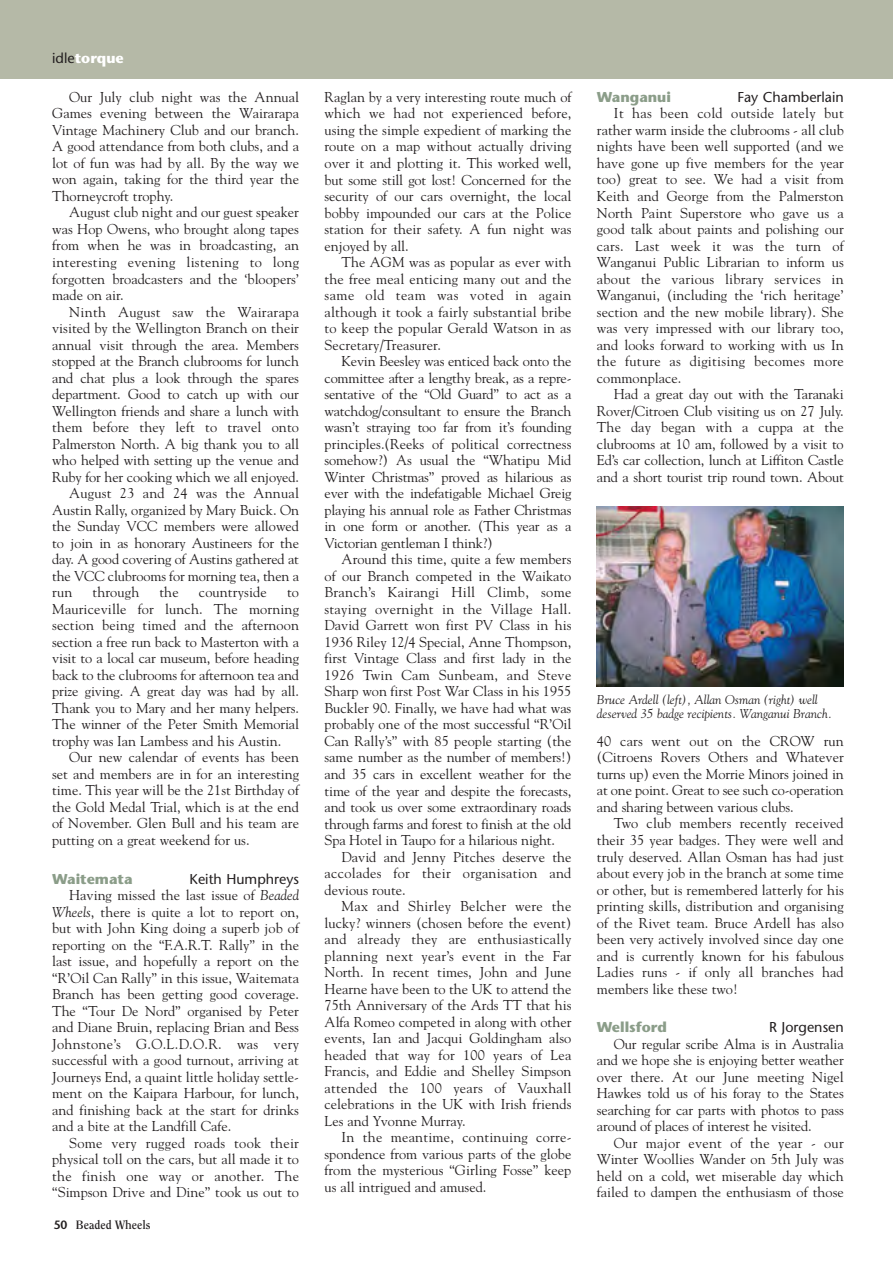
<style>
.page{position:relative;width:893px;height:1265px;background:#fff}
.page>*{position:absolute;margin:0;border:0;box-sizing:border-box;transform-origin:0 0}
.t1{font:14.25px/16.5px "Goudy";color:#231f20;text-align:justify}
.t2{font:14.25px "Stone Sans";color:#231f20}
.t3{font:14.25px "Goudy";letter-spacing:.02em;color:#231f20}
.t4{font:700 14.25px "Stone Sans";color:#8b9d89}
.t5{font:700 14.25px "Stone Sans";color:#fff}
.t6{font:italic 12.75px/14.2px "Goudy";color:#231f20}
.t7{font:700 12px "Clearface";color:#231f20}
.s1{font-weight:400;color:#231f20}
.s2{font-style:italic}
.s3{font-family:"Stone Sans";font-weight:600}
</style>
<div class="page">
<div style="left:0;top:0;width:892px;height:79px;background:#b5b9a7"></div>
<img style="left:596px;top:506px;width:247px;height:180px">
<p class="t5" style="left:52px;top:53px;width:73px"><span class="s1">idle</span>torque</p>
<p class="t1" style="left:52px;top:90px;width:248px;text-indent:17px">Our July club night was the Annual Games evening between the Wairarapa Vintage Machinery Club and our branch.<br>A good attendance from both clubs, and a lot of fun was had by all. By the way we won again, taking for the third year the Thorneycroft trophy.</p>
<p class="t1" style="left:52px;top:205px;width:248px;text-indent:17px">August club night and our guest speaker was Hop Owens, who brought along tapes from when he was in broadcasting, an interesting evening listening to long forgotten broadcasters and the ‘bloopers’ made on air.</p>
<p class="t3" style="left:69px;top:306px;width:231px">Ninth August saw the Wairarapa</p>
<p class="t1" style="left:52px;top:321px;width:248px">visited by the Wellington Branch on their</p>
<p class="t1" style="left:52px;top:337px;width:248px">annual visit through the area. Members</p>
<p class="t1" style="left:52px;top:354px;width:248px">stopped at the Branch clubrooms for lunch</p>
<p class="t1" style="left:52px;top:370px;width:248px">and chat plus a look through the spares</p>
<p class="t1" style="left:52px;top:387px;width:248px">department. Good to catch up with our</p>
<p class="t1" style="left:52px;top:403px;width:248px">Wellington friends and share a lunch with</p>
<p class="t1" style="left:52px;top:420px;width:248px">them before they left to travel onto</p>
<p class="t1" style="left:52px;top:436px;width:248px">Palmerston North. A big thank you to all</p>
<p class="t1" style="left:52px;top:453px;width:248px">who helped with setting up the venue and</p>
<p class="t1" style="left:52px;top:469px;width:248px">Ruby for her cooking which we all enjoyed.</p>
<p class="t1" style="left:69px;top:486px;width:231px">August 23 and 24 was the Annual</p>
<p class="t1" style="left:52px;top:502px;width:248px">Austin Rally, organized by Mary Buick. On</p>
<p class="t1" style="left:52px;top:519px;width:248px">the Sunday VCC members were allowed</p>
<p class="t1" style="left:52px;top:535px;width:248px">to join in as honorary Austineers for the</p>
<p class="t1" style="left:52px;top:552px;width:248px">day. A good covering of Austins gathered at</p>
<p class="t1" style="left:52px;top:568px;width:248px">the VCC clubrooms for morning tea, then a</p>
<p class="t1" style="left:52px;top:585px;width:22px">run</p>
<p class="t1" style="left:92px;top:585px;width:48px">through</p>
<p class="t1" style="left:159px;top:585px;width:21px">the</p>
<p class="t1" style="left:199px;top:585px;width:69px">countryside</p>
<p class="t1" style="left:52px;top:585px;width:248px;text-indent:235px">to Mauriceville for lunch. The morning section being timed and the afternoon section a free run back to Masterton with a visit to a local car museum, before heading back to the clubrooms for afternoon tea and prize giving. A great day was had by all.<br>Thank you to Mary and her many helpers.<br>The winner of the Peter Smith Memorial trophy was Ian Lambess and his Austin.</p>
<p class="t1" style="left:52px;top:750px;width:248px;text-indent:17px">Our new calendar of events has been set and members are in for an interesting time. This year will be the 21st Birthday of the Gold Medal Trial, which is at the end of November. Glen Bull and his team are putting on a great weekend for us.</p>
<p class="t4" style="left:52px;top:872px;width:82px">Waitemata</p>
<p class="t2" style="left:189px;top:872px;width:111px">Keith Humphreys</p>
<p class="t1" style="left:52px;top:887px;width:248px;text-indent:17px">Having missed the last issue of <span class="s2">Beaded Wheels</span>, there is quite a lot to report on, but with John King doing a superb job of reporting on the “F.A.R.T. Rally” in the last issue, and hopefully a report on the “R’Oil Can Rally” in this issue, Waitemata Branch has been getting good coverage.<br>The “Tour De Nord” organised by Peter and Diane Bruin, replacing Brian and Bess Johnstone’s G.O.L.D.O.R. was very successful with a good turnout, arriving at Journeys End, a quaint little holiday settle&shy;ment on the Kaipara Harbour, for lunch, and finishing back at the start for drinks and a bite at the Landfill Cafe.</p>
<p class="t1" style="left:52px;top:1135px;width:248px;text-indent:17px">Some very rugged roads took their physical toll on the cars, but all made it to the finish one way or another. The “Simpson Drive and Dine” took us out to</p>
<p class="t7" style="left:54px;top:1219px;width:98px"><span class="s3">50</span> Beaded Wheels</p>
<p class="t1" style="left:324px;top:90px;width:248px">Raglan by a very interesting route much of which we had not experienced before, using the simple expedient of marking the route on a map without actually driving over it and plotting it. This worked well, but some still got lost! Concerned for the security of our cars overnight, the local bobby impounded our cars at the Police station for their safety. A fun night was enjoyed by all.</p>
<p class="t1" style="left:324px;top:255px;width:248px;text-indent:17px">The AGM was as popular as ever with the free meal enticing many out and the same old team was voted in again although it took a fairly substantial bribe to keep the popular Gerald Watson in as Secretary/Treasurer.</p>
<p class="t1" style="left:324px;top:354px;width:248px;text-indent:17px">Kevin Beesley was enticed back onto the committee after a lengthy break, as a repre&shy;sentative of the “Old Guard” to act as a watchdog/consultant to ensure the Branch wasn’t straying too far from it’s founding principles.(Reeks of political correctness somehow?) As usual the “Whatipu Mid Winter Christmas” proved as hilarious as ever with the indefatigable Michael Greig playing his annual role as Father Christmas in one form or another. (This year as a Victorian gentleman I think?)</p>
<p class="t1" style="left:324px;top:552px;width:248px;text-indent:17px">Around this time, quite a few members of our Branch competed in the Waikato Branch’s Kairangi Hill Climb, some staying overnight in the Village Hall.<br>David Garrett won first PV Class in his 1936 Riley 12/4 Special, Anne Thompson, first Vintage Class and first lady in the 1926 Twin Cam Sunbeam, and Steve Sharp won first Post War Class in his 1955<br>Buckler 90. Finally, we have had what was probably one of the most successful “R’Oil Can Rally’s” with 85 people starting (the same number as the number of members!) and 35 cars in excellent weather for the time of the year and despite the forecasts, and took us over some extraordinary roads through farms and forest to finish at the old Spa Hotel in Taupo for a hilarious night.</p>
<p class="t1" style="left:324px;top:849px;width:248px;text-indent:17px">David and Jenny Pitches deserve the accolades for their organisation and devious route.</p>
<p class="t1" style="left:324px;top:898px;width:248px;text-indent:17px">Max and Shirley Belcher were the lucky? winners (chosen before the event) and already they are enthusiastically planning next year’s event in the Far North. In recent times, John and June Hearne have been to the UK to attend the 75th Anniversary of the Ards TT that his Alfa Romeo competed in along with other events, Ian and Jacqui Goldingham also headed that way for 100 years of Lea Francis, and Eddie and Shelley Simpson attended the 100 years of Vauxhall celebrations in the UK with Irish friends Les and Yvonne Murray.</p>
<p class="t1" style="left:324px;top:1129px;width:248px;text-indent:17px">In the meantime, continuing corre&shy;spondence from various parts of the globe from the mysterious “Girling Fosse” keep us all intrigued and amused.</p>
<p class="t4" style="left:596px;top:91px;width:76px">Wanganui</p>
<p class="t2" style="left:737px;top:91px;width:108px">Fay Chamberlain</p>
<p class="t1" style="left:596px;top:106px;width:248px;text-indent:17px">It has been cold outside lately but rather warm inside the clubrooms - all club nights have been well supported (and we have gone up five members for the year too) great to see. We had a visit from Keith and George from the Palmerston North Paint Superstore who gave us a good talk about paints and polishing our cars. Last week it was the turn of Wanganui Public Librarian to inform us about the various library services in Wanganui, (including the ‘rich heritage’ section and the new mobile library). She was very impressed with our library too, and looks forward to working with us In the future as digitising becomes more commonplace.</p>
<p class="t1" style="left:596px;top:387px;width:248px;text-indent:17px">Had a great day out with the Taranaki Rover/Citroen Club visiting us on 27 July.<br>The day began with a cuppa at the clubrooms at 10 am, followed by a visit to Ed’s car collection, lunch at Liffiton Castle and a short tourist trip round town. About</p>
<p class="t6" style="left:596px;top:693px;width:236px">Bruce Ardell (left), Allan Osman (right) well deserved 35 badge recipients. Wanganui Branch.</p>
<p class="t1" style="left:596px;top:733px;width:248px">40 cars went out on the CROW run (Citroens Rovers Others and Whatever turns up) even the Morrie Minors joined in at one point. Great to see such co-operation and sharing between various clubs.</p>
<p class="t1" style="left:596px;top:816px;width:248px;text-indent:17px">Two club members recently received their 35 year badges. They were well and truly deserved. Allan Osman has had just about every job in the branch at some time or other, but is remembered latterly for his printing skills, distribution and organising of the Rivet team. Bruce Ardell has also been very actively involved since day one and is currently known for his fabulous Ladies runs - if only all branches had members like these two!</p>
<p class="t4" style="left:596px;top:1021px;width:72px">Wellsford</p>
<p class="t2" style="left:768px;top:1021px;width:76px">R Jorgensen</p>
<p class="t1" style="left:596px;top:1036px;width:248px;text-indent:17px">Our regular scribe Alma is in Australia and we hope she is enjoying better weather over there. At our June meeting Nigel Hawkes told us of his foray to the States searching for car parts with photos to pass around of places of interest he visited.</p>
<p class="t1" style="left:596px;top:1135px;width:248px;text-indent:17px">Our major event of the year - our Winter Woollies Wander on 5th July was held on a cold, wet miserable day which failed to dampen the enthusiasm of those</p>
</div>
